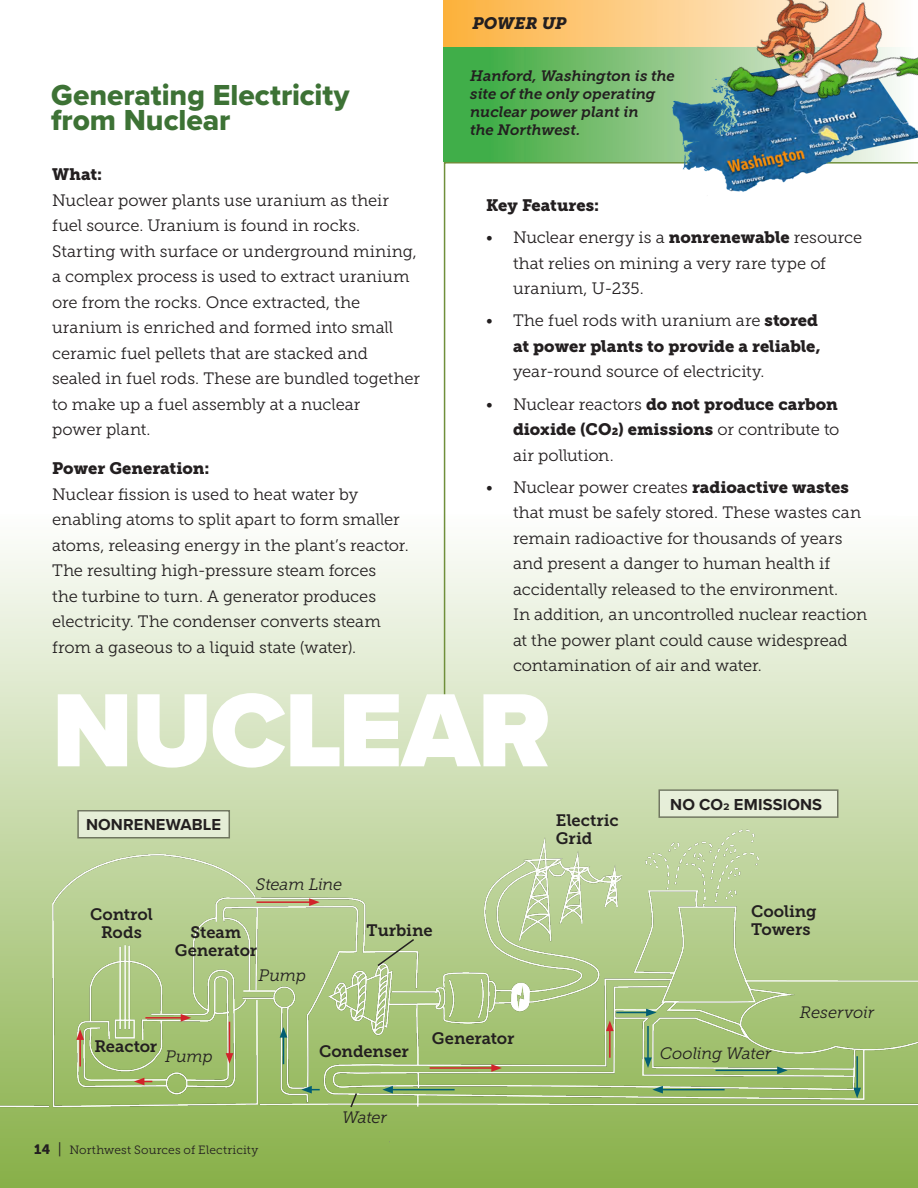
<style>
.page{position:relative;width:918px;height:1188px;background:#fff}
.page>*{position:absolute;margin:0;border:0;box-sizing:border-box;transform-origin:0 0}
.t1{font:900 108px "Proxima Nova";letter-spacing:-.015em;color:#fff}
.subhead{font:30px/25.5px "Proxima Nova Extrabld";letter-spacing:-.005em;color:#3d7235}
.t2{font:16.5px/25.5px "Museo Slab 300";letter-spacing:-.005em;color:#231f20}
.t3{font:16.5px/18px "Museo Slab 700";letter-spacing:-.005em;color:#231f20}
.t4{font:italic 16.5px "Museo Slab 300";letter-spacing:-.015em;color:#231f20}
.t5{font:700 16.5px "Proxima Nova";letter-spacing:.01em;color:#231f20}
.t6{font:16.5px "Museo Slab 900";color:#231f20}
.t7{font:italic 16.5px "Museo Slab 900";letter-spacing:.005em;color:#231f20}
.t8{font:italic 15px/18px "Museo Slab 700";letter-spacing:-.005em;color:#231f20}
.t9{font:12px "Museo Slab 300";letter-spacing:.015em;color:#231f20}
.s1{font-family:"Museo Slab 900"}
.s2{font-family:"Museo Slab 900";font-size:13.5px}
.s3{font-size:15px}
</style>
<div class="page">
<div style="left:0;top:547px;width:443px;height:61px;background:#f3f7ec"></div>
<img style="left:0;top:608px;width:917px;height:580px">
<hr style="left:661px;top:1089px;width:64px;height:1px;background:#025e73">
<svg style="left:652px;top:1086px;width:11px;height:8px"></svg>
<hr style="left:391px;top:1089px;width:64px;height:1px;background:#025e73">
<svg style="left:382px;top:1086px;width:11px;height:8px"></svg>
<hr style="left:716px;top:1070px;width:64px;height:1px;background:#025e73">
<svg style="left:777px;top:1066px;width:11px;height:8px"></svg>
<hr style="left:616px;top:1012px;width:32px;height:1px;background:#025e73">
<svg style="left:646px;top:1009px;width:11px;height:7px"></svg>
<svg style="left:917px;top:1135px;width:1px;height:53px"></svg>
<img style="left:904px;top:704px;width:14px;height:431px">
<svg style="left:443px;top:161px;width:475px;height:543px"></svg>
<div style="left:78px;top:811px;width:151px;height:27px;background:#e4edd6"></div>
<svg style="left:376px;top:938px;width:40px;height:30px"></svg>
<hr style="left:609px;top:1029px;width:2px;height:29px;background:#d1232a">
<svg style="left:606px;top:1021px;width:8px;height:10px"></svg>
<svg style="left:280px;top:1027px;width:7px;height:37px"></svg>
<hr style="left:79px;top:1038px;width:2px;height:28px;background:#d1232a">
<svg style="left:76px;top:1029px;width:8px;height:11px"></svg>
<hr style="left:145px;top:1017px;width:38px;height:2px;background:#d1232a">
<svg style="left:181px;top:1014px;width:10px;height:8px"></svg>
<svg style="left:301px;top:1086px;width:19px;height:8px"></svg>
<svg style="left:134px;top:1078px;width:18px;height:7px"></svg>
<hr style="left:256px;top:901px;width:55px;height:2px;background:#d1232a">
<svg style="left:309px;top:898px;width:11px;height:8px"></svg>
<svg style="left:349px;top:1092px;width:9px;height:17px"></svg>
<div style="left:659px;top:790px;width:179px;height:27px;background:#e6eed9"></div>
<hr style="left:647px;top:1026px;width:2px;height:34px;background:#025e73">
<svg style="left:644px;top:1057px;width:8px;height:11px"></svg>
<hr style="left:430px;top:1067px;width:64px;height:2px;background:#d1232a">
<svg style="left:491px;top:1064px;width:11px;height:8px"></svg>
<hr style="left:229px;top:1022px;width:1px;height:33px;background:#d1232a">
<svg style="left:226px;top:1053px;width:7px;height:11px"></svg>
<svg style="left:444px;top:46px;width:166px;height:116px"></svg>
<svg style="left:444px;top:0;width:257px;height:46px"></svg>
<hr style="left:856px;top:1056px;width:2px;height:34px;background:#025e73">
<svg style="left:853px;top:1088px;width:8px;height:10px"></svg>
<img style="left:610px;top:4px;width:308px;height:328px">
<img style="left:701px;top:0;width:217px;height:159px">
<p class="subhead" style="left:51px;top:82px;width:300px">Generating Electricity from Nuclear</p>
<p class="t2" style="left:52px;top:162px;width:369px"><span class="s1">What:<br></span>Nuclear power plants use uranium as their fuel source. Uranium is found in rocks.<br>Starting with surface or underground mining, a complex process is used to extract uranium ore from the rocks. Once extracted, the uranium is enriched and formed into small ceramic fuel pellets that are stacked and sealed in fuel rods. These are bundled together to make up a fuel assembly at a nuclear<br>power plant.</p>
<p class="t2" style="left:52px;top:456px;width:358px"><span class="s1">Power Generation:<br></span>Nuclear fission is used to heat water by enabling atoms to split apart to form smaller atoms, releasing energy in the plant’s reactor.<br>The resulting high-pressure steam forces<br>the turbine to turn. A generator produces electricity. The condenser converts steam from a gaseous to a liquid state (water).</p>
<p class="t7" style="left:472px;top:14px;width:96px">POWER UP</p>
<p class="t8" style="left:470px;top:67px;width:206px">Hanford, Washington is the site of the only operating nuclear power plant in<br>the Northwest.</p>
<p class="t6" style="left:486px;top:195px;width:115px">Key Features:</p>
<p class="t2" style="left:513px;top:225px;width:351px;text-indent:-27px">• Nuclear energy is a <span class="s1">nonrenewable</span> resource that relies on mining a very rare type of uranium, U-235.</p>
<p class="t2" style="left:513px;top:308px;width:309px;text-indent:-27px">• The fuel rods with uranium are <span class="s1">stored at power plants to provide a reliable, </span>year-round source of electricity.</p>
<p class="t2" style="left:513px;top:391px;width:328px;text-align:justify;text-indent:-27px">• Nuclear reactors <span class="s1">do not produce carbon dioxide (CO2) emissions</span> or contribute to air pollution.</p>
<p class="t2" style="left:513px;top:475px;width:356px;text-indent:-27px">• Nuclear power creates <span class="s1">radioactive wastes </span>that must be safely stored. These wastes can remain radioactive for thousands of years and present a danger to human health if accidentally released to the environment.<br>In addition, an uncontrolled nuclear reaction at the power plant could cause widespread contamination of air and water.</p>
<p class="t1" style="left:52px;top:650px;width:500px">NUCLEAR</p>
<p class="t5" style="left:86px;top:812px;width:136px">NONRENEWABLE</p>
<p class="t4" style="left:256px;top:875px;width:88px">Steam Line</p>
<p class="t3" style="left:90px;top:905px;width:64px;text-align:center">Control<br>Rods</p>
<p class="t3" style="left:175px;top:924px;width:84px;text-align:center">Steam<br>Generator</p>
<p class="t4" style="left:258px;top:966px;width:49px">Pump</p>
<p class="t3" style="left:366px;top:921px;width:68px">Turbine</p>
<p class="t3" style="left:556px;top:812px;width:64px">Electric<br>Grid</p>
<p class="t5" style="left:670px;top:792px;width:153px">NO CO2 EMISSIONS</p>
<p class="t3" style="left:751px;top:902px;width:67px">Cooling<br>Towers</p>
<p class="t4" style="left:800px;top:1003px;width:76px">Reservoir</p>
<p class="t3" style="left:94px;top:1037px;width:64px">Reactor</p>
<p class="t4" style="left:165px;top:1047px;width:49px">Pump</p>
<p class="t9" style="left:34px;top:1143px;width:225px"><span class="s2">14</span> <span class="s3">|</span> Northwest Sources of Electricity</p>
<p class="t3" style="left:432px;top:1029px;width:84px">Generator</p>
<p class="t3" style="left:319px;top:1043px;width:91px">Condenser</p>
<p class="t4" style="left:660px;top:1044px;width:113px">Cooling Water</p>
<p class="t4" style="left:342px;top:1108px;width:46px">Water</p>
</div>
